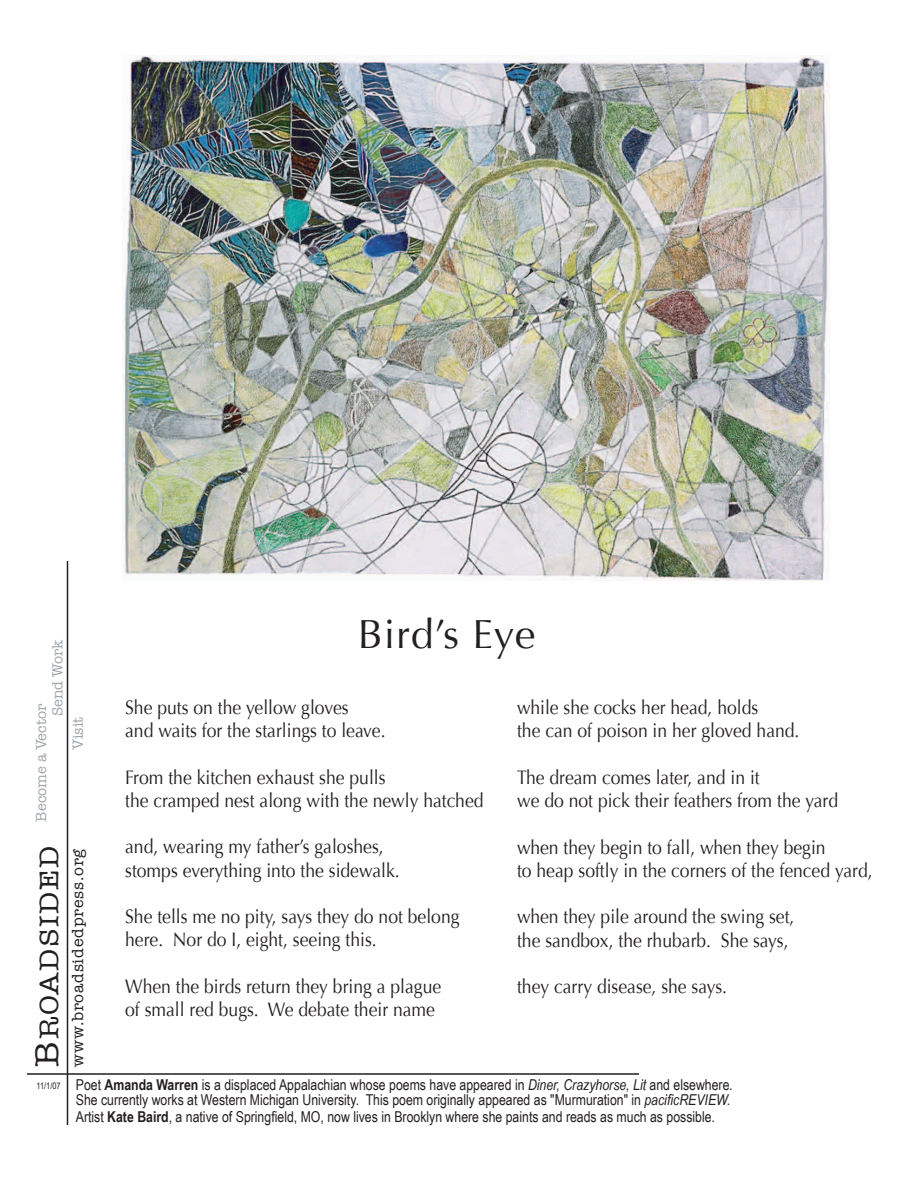
<style>
.page{position:relative;width:918px;height:1188px;background:#fff}
.page>*{position:absolute;margin:0;border:0;box-sizing:border-box;transform-origin:0 0}
.t1{font:40.5px "Optima";letter-spacing:.02em;color:#231f20}
.t2{font:27px "American Typewriter";letter-spacing:.05em;color:#231f20;scale:1.12 1}
.t3{font:19.5px/23.2px "Optima";color:#231f20;scale:.9 1}
.t4{font:16.2px "American Typewriter";letter-spacing:.05em;color:#231f20}
.t5{font:15px/15px "Arial Narrow";color:#231f20;text-align:right}
.t6{font:14.85px "American Typewriter";color:#9ea5ab}
.s1{font-size:33.15px}
.s2{font-size:9px}
.s3{font-weight:700}
.s4{font-style:italic}
</style>
<div class="page">
<hr style="left:67px;top:561px;width:1px;height:564px;background:#231f20">
<hr style="left:27px;top:1073px;width:612px;height:2px;background:#231f20">
<img style="left:123px;top:56px;width:707px;height:525px">
<p class="t6" style="left:49px;top:716px;width:78px;rotate:-90deg">Send Work</p>
<p class="t6" style="left:33px;top:822px;width:119px;rotate:-90deg">Become a Vector</p>
<p class="t6" style="left:69px;top:750px;width:35px;rotate:-90deg">Visit</p>
<h2 class="t2" style="left:34px;top:1067px;width:198px;rotate:-90deg"><span class="s1">B</span>ROADSIDED</h2>
<p class="t4" style="left:69px;top:1067px;width:220px;rotate:-90deg">www.broadsidedpress.org</p>
<h1 class="t1" style="left:358px;top:610px;width:179px">Bird’s Eye</h1>
<p class="t3" style="left:125px;top:696px;width:291px">She puts on the yellow gloves<br>and waits for the starlings to leave.</p>
<p class="t3" style="left:125px;top:766px;width:400px">From the kitchen exhaust she pulls<br>the cramped nest along with the newly hatched</p>
<p class="t3" style="left:125px;top:835px;width:307px">and, wearing my father’s galoshes, stomps everything into the sidewalk.</p>
<p class="t3" style="left:125px;top:905px;width:373px">She tells me no pity, says they do not belong here. Nor do I, eight, seeing this.</p>
<p class="t3" style="left:125px;top:975px;width:353px">When the birds return they bring a plague of small red bugs. We debate their name</p>
<p class="t3" style="left:517px;top:696px;width:315px">while she cocks her head, holds<br>the can of poison in her gloved hand.</p>
<p class="t3" style="left:517px;top:766px;width:358px">The dream comes later, and in it<br>we do not pick their feathers from the yard</p>
<p class="t3" style="left:517px;top:836px;width:397px">when they begin to fall, when they begin<br>to heap softly in the corners of the fenced yard,</p>
<p class="t3" style="left:517px;top:905px;width:310px">when they pile around the swing set, the sandbox, the rhubarb. She says,</p>
<p class="t3" style="left:517px;top:975px;width:235px">they carry disease, she says.</p>
<p class="t5" style="left:37px;top:1077px;width:698px"><span class="s2">11/1/07</span> Poet <span class="s3">Amanda Warren</span> is a displaced Appalachian whose poems have appeared in <span class="s4">Diner, Crazyhorse, Lit</span> and elsewhere<span class="s4">.<br></span>She currently works at Western Michigan University. This poem originally appeared as "Murmuration" in <span class="s4">pacificREVIEW.</span></p>
<p class="t5" style="left:76px;top:1109px;width:641px">Artist <span class="s3">Kate Baird</span>, a native of Springfield, MO, now lives in Brooklyn where she paints and reads as much as possible.</p>
</div>
